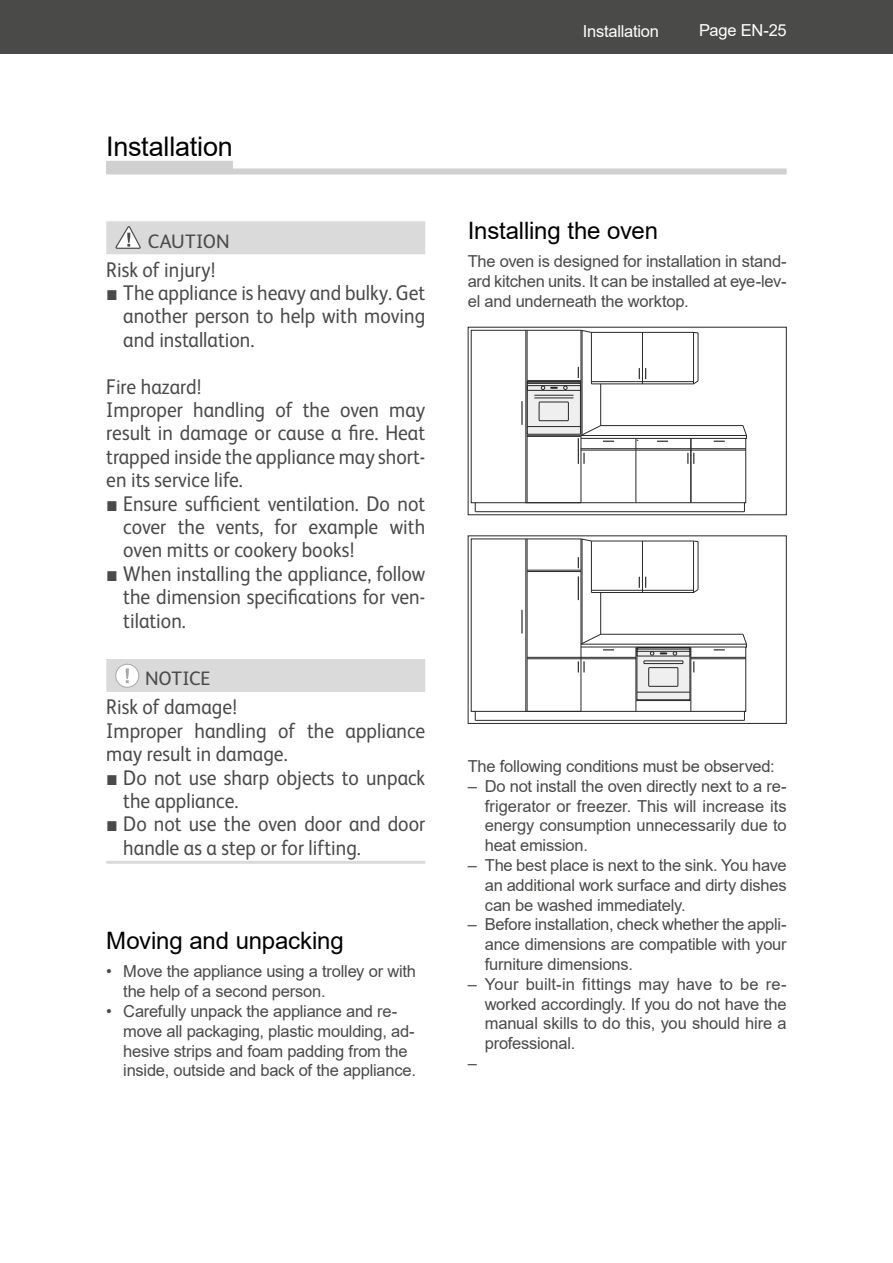
<style>
.page{position:relative;width:893px;height:1263px;background:#fff}
.page>*{position:absolute;margin:0;border:0;box-sizing:border-box;transform-origin:0 0}
.t1{font:27px "Arial";letter-spacing:-.01em;color:#000}
.t2{font:24px "Arial";letter-spacing:-.01em;color:#000}
.t3{font:21.3px/23.4px "FS Albert";color:#4a4a49;scale:.92 1}
.t4{font:19.5px "FS Albert";letter-spacing:.005em;color:#4a4a49}
.t5{font:16.5px/19.8px "Arial";letter-spacing:-.015em;color:#4a4a49;text-align:justify}
.t6{font:16.5px "Arial";letter-spacing:.005em;color:#4a4a49}
.t7{font:16.5px "Arial";letter-spacing:-.015em;color:#fff}
.s1{font-family:"Arial"}
</style>
<div class="page">
<div style="left:0;top:0;width:893px;height:54px;background:#4a4a49"></div>
<div style="left:106px;top:161px;width:127px;height:12px;background:#d0d0d0"></div>
<div style="left:106px;top:168px;width:681px;height:6px;background:#d0d0d0"></div>
<div style="left:106px;top:221px;width:319px;height:33px;background:#dadada"></div>
<div style="left:106px;top:659px;width:319px;height:33px;background:#dadada"></div>
<hr style="left:106px;top:861px;width:319px;height:3px;background:#dadada">
<svg style="left:116px;top:226px;width:25px;height:23px"></svg>
<div style="left:116px;top:664px;width:23px;height:23px;background:#fff;border-radius:50%"></div>
<div style="left:116px;top:664px;width:23px;height:23px;border:1px solid #a8a8a7;border-radius:50%"></div>
<svg style="left:126px;top:668px;width:3px;height:15px"></svg>
<svg style="left:470px;top:329px;width:277px;height:184px"></svg>
<div style="left:539px;top:402px;width:29px;height:19px;border:1px solid #000"></div>
<svg style="left:470px;top:538px;width:277px;height:183px"></svg>
<div style="left:649px;top:667px;width:29px;height:19px;border:1px solid #000"></div>
<div style="left:468px;top:535px;width:319px;height:189px;border:1px solid #000"></div>
<h1 class="t1" style="left:106px;top:128px;width:128px">Installation</h1>
<p class="t4" style="left:148px;top:228px;width:83px">CAUTION</p>
<p class="t3" style="left:106px;top:256px;width:120px">Risk of injury!</p>
<p class="t3" style="left:123px;top:280px;width:330px;text-align:justify;text-indent:-17px"><span class="s1">■</span> The appliance is heavy and bulky. Get another person to help with moving and installation.</p>
<p class="t3" style="left:106px;top:373px;width:348px">Fire hazard!<br>Improper handling of the oven may result in damage or cause a fire. Heat trapped inside the appliance may short&shy;en its service life.</p>
<p class="t3" style="left:123px;top:490px;width:330px;text-align:justify;text-indent:-17px"><span class="s1">■</span> Ensure sufficient ventilation. Do not cover the vents, for example with oven mitts or cookery books!</p>
<p class="t3" style="left:123px;top:561px;width:330px;text-align:justify;text-indent:-17px"><span class="s1">■</span> When installing the appliance, follow the dimension specifications for ven&shy;tilation.</p>
<p class="t4" style="left:145px;top:666px;width:67px">NOTICE</p>
<p class="t3" style="left:106px;top:694px;width:348px">Risk of damage!<br>Improper handling of the appliance may result in damage.</p>
<p class="t3" style="left:123px;top:764px;width:330px;text-indent:-17px"><span class="s1">■</span> Do not use sharp objects to unpack the appliance.</p>
<p class="t3" style="left:123px;top:811px;width:330px;text-indent:-17px"><span class="s1">■</span> Do not use the oven door and door handle as a step or for lifting.</p>
<h2 class="t2" style="left:106px;top:924px;width:239px">Moving and unpacking</h2>
<p class="t5" style="left:123px;top:962px;width:294px;text-indent:-17px">• Move the appliance using a trolley or with the help of a second person.</p>
<p class="t5" style="left:123px;top:1001px;width:294px;text-align:left;text-indent:-17px">• Carefully unpack the appliance and re&shy;move all packaging, plastic moulding, ad&shy;hesive strips and foam padding from the inside, outside and back of the appliance.</p>
<p class="t7" style="left:583px;top:20px;width:78px">Installation</p>
<p class="t7" style="left:699px;top:19px;width:89px">Page EN-25</p>
<h2 class="t2" style="left:468px;top:214px;width:192px">Installing the oven</h2>
<p class="t5" style="left:468px;top:251px;width:320px">The oven is designed for installation in stand&shy;ard kitchen units. It can be installed at eye-lev&shy;el and underneath the worktop.</p>
<p class="t5" style="left:468px;top:756px;width:308px">The following conditions must be observed:</p>
<p class="t5" style="left:485px;top:776px;width:303px;text-indent:-17px">– Do not install the oven directly next to a re&shy;frigerator or freezer. This will increase its energy consumption unnecessarily due to heat emission.</p>
<p class="t5" style="left:485px;top:855px;width:303px;text-indent:-17px">– The best place is next to the sink. You have an additional work surface and dirty dishes can be washed immediately.</p>
<p class="t5" style="left:485px;top:914px;width:303px;text-indent:-17px">– Before installation, check whether the appli&shy;ance dimensions are compatible with your furniture dimensions.</p>
<p class="t6" style="left:468px;top:972px;width:320px">– Your built-in fittings may have to be re-</p>
<p class="t5" style="left:485px;top:994px;width:303px">worked accordingly. If you do not have the</p>
<p class="t5" style="left:485px;top:1013px;width:303px">manual skills to do this, you should hire a</p>
<p class="t5" style="left:485px;top:1033px;width:92px">professional.</p>
<p class="t5" style="left:468px;top:1053px;width:11px">–</p>
</div>
